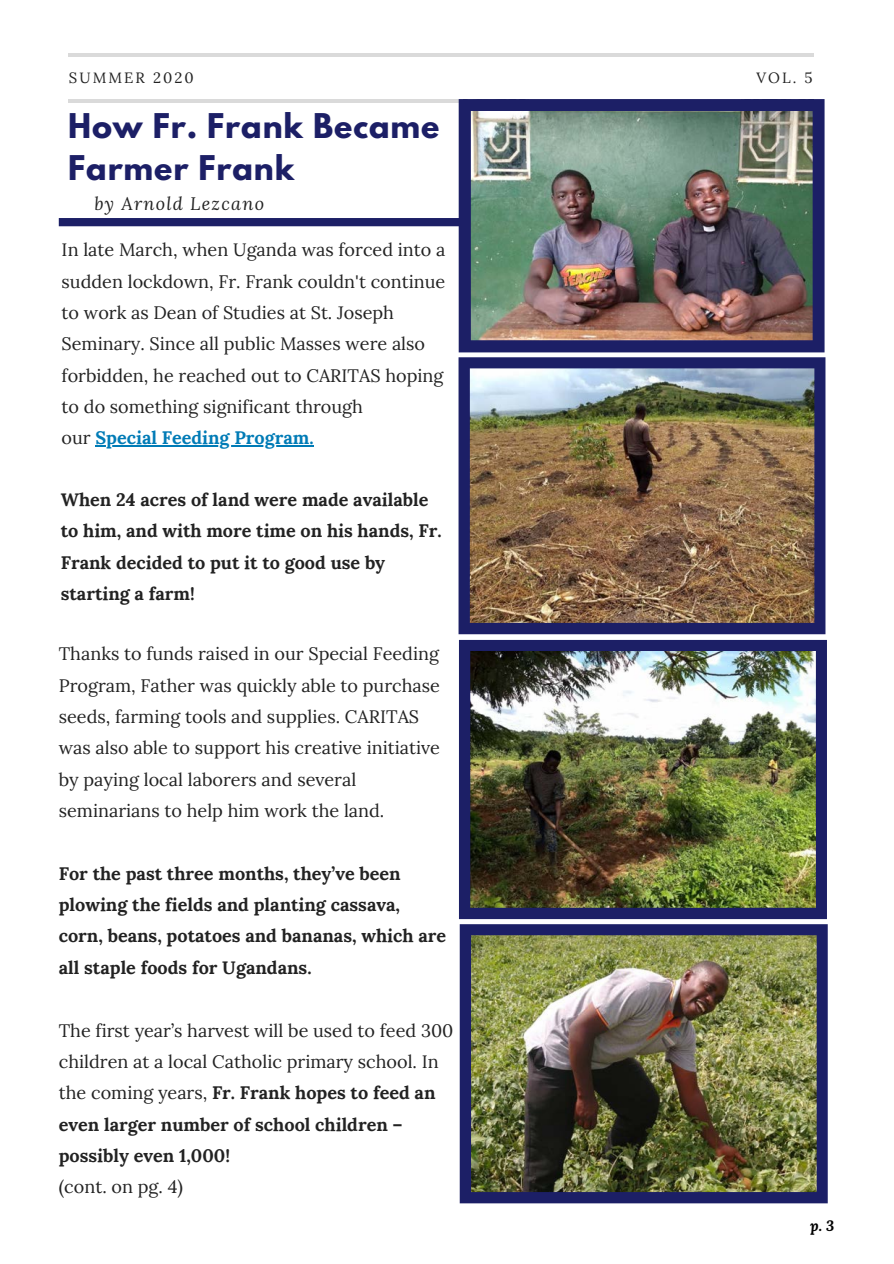
<style>
.page{position:relative;width:894px;height:1264px;background:#fff}
.page>*{position:absolute;margin:0;border:0;box-sizing:border-box;transform-origin:0 0}
.t1{font:700 30.15px/41.7px "League Spartan";letter-spacing:.03em;color:#1c1f66}
.t2{font:18px/31.3px "Lora";color:#222}
.t3{font:700 18px/31.3px "Lora";color:#222}
.t4{font:italic 18px "Lora";letter-spacing:.07em;color:#222}
.t5{font:14.85px "Lora";letter-spacing:.14em;color:#222}
.t6{font:italic 700 14.85px "Lora";color:#000}
.s1{font-weight:700;color:#007bb6}
.s2{font-weight:700}
</style>
<div class="page">
<hr style="left:68px;top:99px;width:744px;height:3px;background:#000">
<hr style="left:69px;top:53px;width:744px;height:4px;background:#dadada">
<img style="left:458px;top:99px;width:366px;height:253px">
<div style="left:59px;top:218px;width:406px;height:8px;background:#1c1f66"></div>
<img style="left:458px;top:357px;width:367px;height:277px">
<hr style="left:95px;top:445px;width:218px;height:1px;background:#007bb6">
<img style="left:459px;top:640px;width:367px;height:279px">
<img style="left:459px;top:924px;width:368px;height:279px">
<p class="t5" style="left:69px;top:68px;width:126px">SUMMER 2020</p>
<p class="t5" style="left:756px;top:68px;width:58px">VOL. 5</p>
<h1 class="t1" style="left:68px;top:109px;width:373px">How Fr. Frank Became<br>Farmer Frank</h1>
<p class="t4" style="left:94px;top:191px;width:171px">by Arnold Lezcano</p>
<p class="t2" style="left:62px;top:234px;width:385px">In late March, when Uganda was forced into a sudden lockdown, Fr. Frank couldn't continue to work as Dean of Studies at St. Joseph Seminary. Since all public Masses were also forbidden, he reached out to CARITAS hoping to do something significant through<br>our <span class="s1">Special Feeding Program.</span></p>
<p class="t3" style="left:61px;top:483px;width:382px">When 24 acres of land were made available to him, and with more time on his hands, Fr.<br>Frank decided to put it to good use by starting a farm!</p>
<p class="t2" style="left:59px;top:638px;width:382px">Thanks to funds raised in our Special Feeding Program, Father was quickly able to purchase seeds, farming tools and supplies. CARITAS was also able to support his creative initiative by paying local laborers and several seminarians to help him work the land.</p>
<p class="t3" style="left:59px;top:857px;width:389px">For the past three months, they’ve been plowing the fields and planting cassava, corn, beans, potatoes and bananas, which are all staple foods for Ugandans.</p>
<p class="t2" style="left:59px;top:1014px;width:396px">The first year’s harvest will be used to feed 300 children at a local Catholic primary school. In the coming years, <span class="s2">Fr. Frank hopes to feed an even larger number of school children – possibly even 1,000!</span></p>
<p class="t2" style="left:59px;top:1170px;width:126px">(cont. on pg. 4)</p>
<p class="t6" style="left:810px;top:1215px;width:26px">p. 3</p>
</div>
